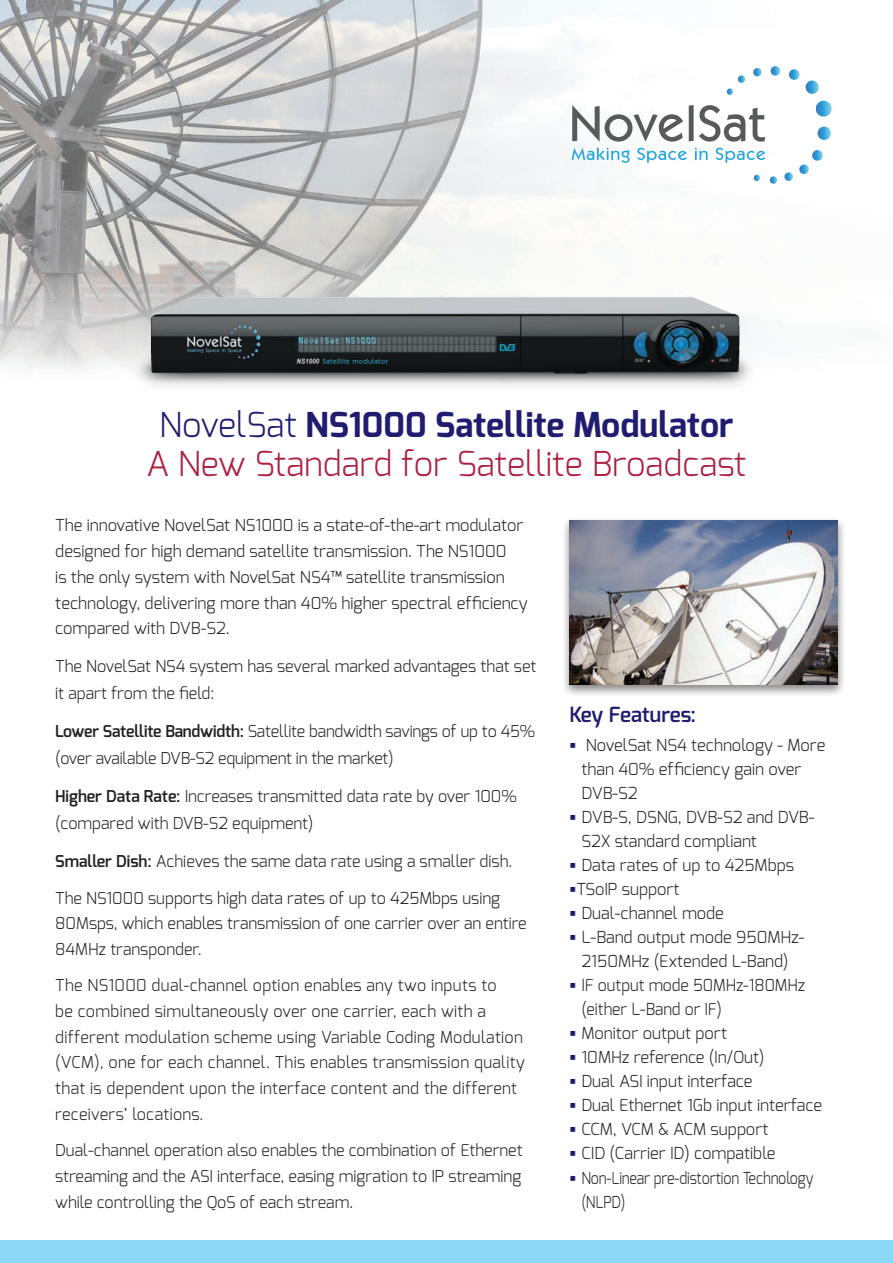
<style>
.page{position:relative;width:893px;height:1263px;background:#fff}
.page>*{position:absolute;margin:0;border:0;box-sizing:border-box;transform-origin:0 0}
.t1{font:300 34.35px/39px "Exo";color:#ad1e40;text-align:center}
.t2{font:900 22.5px "Exo";color:#201c70}
.t3{font:600 21px "Exo";color:#201c70}
.t4{font:300 16.5px/25.7px "Exo";color:#231f20}
.t5{font:300 16.5px/24px "Exo";color:#231f20;scale:.96 1}
.t6{font:300 16.5px "Exo";color:#231f20;scale:.87 1}
.t7{font:300 16.35px/25.7px "Exo";color:#231f20}
.t8{font:300 16.35px/25.7px "Exo";letter-spacing:.02em;color:#231f20}
.s1{color:#201c70}
.s2{font-weight:700;color:#201c70}
.s3{font-weight:600}
.s4{font-weight:900;font-size:22.5px;color:#201c70}
</style>
<div class="page">
<div style="left:0;top:1241px;width:893px;height:22px;background:#8dd7f7"></div>
<img style="left:0;top:0;width:827px;height:370px">
<div style="left:561px;top:516px;width:285px;height:181px;background:#231f20;opacity:.55"></div>
<img style="left:569px;top:520px;width:269px;height:164px">
<svg style="left:727px;top:75px;width:18px;height:20px"></svg>
<svg style="left:753px;top:68px;width:9px;height:9px"></svg>
<svg style="left:770px;top:66px;width:10px;height:10px"></svg>
<svg style="left:789px;top:69px;width:30px;height:25px"></svg>
<svg style="left:816px;top:101px;width:16px;height:15px"></svg>
<svg style="left:799px;top:150px;width:24px;height:24px"></svg>
<svg style="left:784px;top:172px;width:9px;height:9px"></svg>
<svg style="left:770px;top:176px;width:7px;height:8px"></svg>
<svg style="left:754px;top:175px;width:6px;height:6px"></svg>
<svg style="left:817px;top:127px;width:14px;height:13px"></svg>
<svg style="left:572px;top:105px;width:193px;height:58px"></svg>
<img style="left:123px;top:289px;width:649px;height:97px">
<h1 class="t1" style="left:146px;top:405px;width:602px"><span class="s1">NovelSat</span> <span class="s2">NS1000 Satellite Modulator<br></span>A New Standard for Satellite Broadcast</h1>
<p class="t4" style="left:55px;top:513px;width:474px">The innovative NovelSat NS1000 is a state-of-the-art modulator designed for high demand satellite transmission. The NS1000<br>is the only system with NovelSat NS4™ satellite transmission technology, delivering more than 40% higher spectral efficiency compared with DVB S- 2.</p>
<p class="t7" style="left:55px;top:653px;width:483px;line-height:27.2px">The NovelSat NS4 system has several marked advantages that set it apart from the field:</p>
<p class="t7" style="left:55px;top:718px;width:481px;line-height:27.2px"><span class="s3">Lower Satellite Bandwidth:</span> Satellite bandwidth savings of up to 45% (over available DVB 2S- equipment in the market(</p>
<p class="t7" style="left:55px;top:783px;width:463px;line-height:27.2px"><span class="s3">Higher Data Rate:</span> Increases transmitted data rate by over 100% (compared with DVB 2S- equipment(</p>
<p class="t7" style="left:55px;top:848px;width:459px"><span class="s3">Smaller Dish:</span> Achieves the same data rate using a smaller dish.</p>
<p class="t7" style="left:55px;top:885px;width:473px">The NS1000 supports high data rates of up to 425Mbps using<br>80Msps, which enables transmission of one carrier over an entire<br>84MHz transponder.</p>
<p class="t8" style="left:55px;top:972px;width:471px">The NS1000 dual-channel option enables any two inputs to<br>be combined simultaneously over one carrier, each with a different modulation scheme using Variable Coding Modulation (VCM ,) one for each channel. This enables transmission quality that is dependent upon the interface content and the different receivers’ locations.</p>
<p class="t7" style="left:55px;top:1137px;width:469px;text-align:justify">Dual-channel operation also enables the combination of Ethernet streaming and the ASI interface, easing migration to IP streaming while controlling the QoS of each stream.</p>
<p class="t3" style="left:569px;top:701px;width:128px">Key Features:</p>
<p class="t4" style="left:586px;top:732px;width:241px">NovelSat NS4 technology - More</p>
<h2 class="t2" style="left:569px;top:731px;width:8px">•</h2>
<p class="t4" style="left:581px;top:756px;width:222px;line-height:24px">than 40% efficiency gain over<br>DVB 2S-</p>
<p class="t4" style="left:581px;top:828px;width:177px">X2S standard compliant</p>
<p class="t4" style="left:581px;top:804px;width:235px">DVB ,S- DSNG, DVB 2S- and DVB-</p>
<h2 class="t2" style="left:569px;top:803px;width:8px">•</h2>
<p class="t4" style="left:581px;top:852px;width:214px">Data rates of up to 425Mbps</p>
<h2 class="t2" style="left:569px;top:851px;width:8px">•</h2>
<p class="t4" style="left:576px;top:876px;width:105px">TSoIP support</p>
<h2 class="t2" style="left:569px;top:875px;width:8px">•</h2>
<p class="t4" style="left:581px;top:900px;width:144px">Dual-channel mode</p>
<h2 class="t2" style="left:569px;top:899px;width:8px">•</h2>
<p class="t4" style="left:569px;top:924px;width:237px">- L<span class="s4">•</span> Band output mode 950MHz-</p>
<p class="t5" style="left:581px;top:972px;width:235px">IF output mode 50MHz-180MHz</p>
<p class="t4" style="left:581px;top:948px;width:209px">2150MHz (Extended -L Band(</p>
<h2 class="t2" style="left:569px;top:971px;width:8px">•</h2>
<p class="t5" style="left:581px;top:996px;width:153px">(either -L Band or IF(<br>Monitor output port</p>
<h2 class="t2" style="left:569px;top:1019px;width:8px">•</h2>
<p class="t4" style="left:581px;top:1044px;width:185px">10MHz reference (In/Out(</p>
<h2 class="t2" style="left:569px;top:1043px;width:8px">•</h2>
<p class="t4" style="left:581px;top:1068px;width:173px">Dual ASI input interface</p>
<h2 class="t2" style="left:569px;top:1067px;width:8px">•</h2>
<p class="t4" style="left:581px;top:1092px;width:242px">Dual Ethernet 1Gb input interface</p>
<h2 class="t2" style="left:569px;top:1091px;width:8px">•</h2>
<p class="t4" style="left:581px;top:1116px;width:189px">CCM, VCM &amp; ACM support</p>
<h2 class="t2" style="left:569px;top:1115px;width:8px">•</h2>
<p class="t4" style="left:581px;top:1140px;width:195px">CID (Carrier ID) compatible</p>
<h2 class="t2" style="left:569px;top:1139px;width:8px">•</h2>
<p class="t6" style="left:581px;top:1167px;width:268px">Non-Linear pre-distortion Technology</p>
<h2 class="t2" style="left:569px;top:1164px;width:8px">•</h2>
<p class="t6" style="left:581px;top:1191px;width:52px">(NLPD(</p>
</div>
